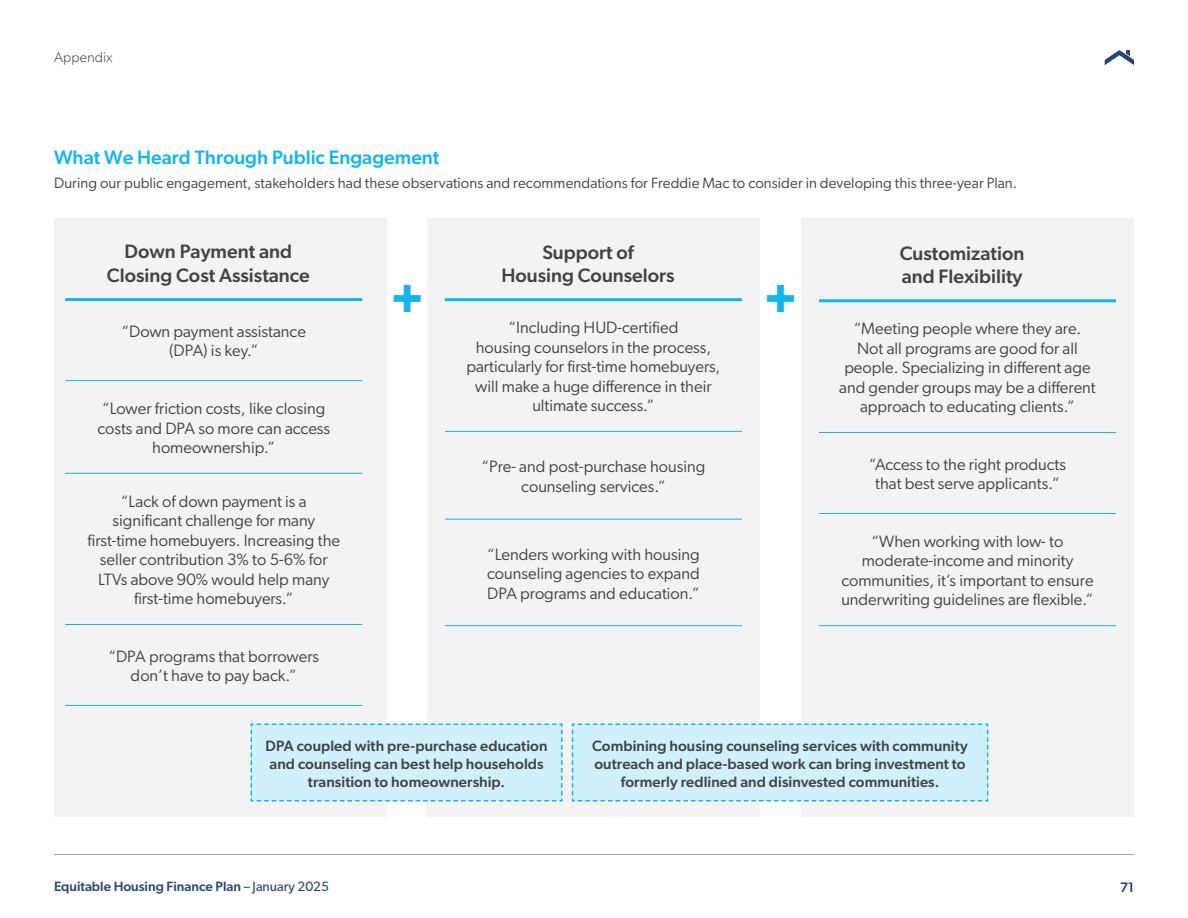
<style>
.page{position:relative;width:1188px;height:918px;background:#fff}
.page>*{position:absolute;margin:0;border:0;box-sizing:border-box;transform-origin:0 0}
.t1{font:27px "SS Standard";color:#11b6f1}
.t2{font:500 19.5px/23.4px "Gibson";color:#434343;text-align:center}
.t3{font:500 19.5px "Gibson";color:#11b6f1}
.t4{font:16.5px/19.5px "Gibson";color:#434343;text-align:center}
.t5{font:500 15px/18px "Gibson";letter-spacing:.005em;color:#434343;text-align:center}
.t6{font:15px "Gibson";letter-spacing:.005em;color:#434343}
.t7{font:300 14.25px "Gibson";letter-spacing:.01em;color:#434343}
.t8{font:500 13.5px "Gibson";color:#25457c}
.t9{font:13.5px "Gibson";color:#25457c}
.s1{font-weight:400}
</style>
<div class="page">
<hr style="left:54px;top:854px;width:1080px;height:1px;background:#a0a0a0">
<svg style="left:1105px;top:50px;width:29px;height:15px"></svg>
<div style="left:54px;top:218px;width:333px;height:599px;background:#f3f3f3"></div>
<div style="left:428px;top:218px;width:332px;height:599px;background:#f3f3f3"></div>
<div style="left:801px;top:218px;width:333px;height:599px;background:#f3f3f3"></div>
<hr style="left:65px;top:298px;width:297px;height:3px;background:#11b6f1">
<hr style="left:65px;top:380px;width:297px;height:1px;background:#11b6f1">
<hr style="left:65px;top:473px;width:297px;height:1px;background:#11b6f1">
<hr style="left:65px;top:624px;width:297px;height:1px;background:#11b6f1">
<hr style="left:65px;top:705px;width:297px;height:1px;background:#11b6f1">
<hr style="left:445px;top:298px;width:297px;height:3px;background:#11b6f1">
<hr style="left:445px;top:431px;width:297px;height:1px;background:#11b6f1">
<hr style="left:445px;top:519px;width:297px;height:1px;background:#11b6f1">
<hr style="left:445px;top:625px;width:297px;height:1px;background:#11b6f1">
<hr style="left:819px;top:299px;width:297px;height:3px;background:#11b6f1">
<hr style="left:819px;top:432px;width:297px;height:1px;background:#11b6f1">
<hr style="left:819px;top:513px;width:297px;height:1px;background:#11b6f1">
<hr style="left:819px;top:625px;width:297px;height:1px;background:#11b6f1">
<div style="left:250px;top:723px;width:313px;height:79px;background:#cff0fc"></div>
<div style="left:571px;top:723px;width:418px;height:79px;background:#cff0fc"></div>
<p class="t7" style="left:54px;top:48px;width:60px">Appendix</p>
<p class="t3" style="left:54px;top:146px;width:387px">What We Heard Through Public Engagement</p>
<p class="t6" style="left:54px;top:174px;width:965px">During our public engagement, stakeholders had these observations and recommendations for Freddie Mac to consider in developing this three-year Plan.</p>
<p class="t2" style="left:107px;top:240px;width:204px">Down Payment and<br>Closing Cost Assistance</p>
<p class="t4" style="left:121px;top:321px;width:186px">“Down payment assistance (DPA) is key.”</p>
<p class="t4" style="left:97px;top:398px;width:234px">“Lower friction costs, like closing costs and DPA so more can access homeownership.”</p>
<p class="t4" style="left:87px;top:491px;width:254px">“Lack of down payment is a significant challenge for many first-time homebuyers. Increasing the seller contribution 3% to 5-6% for<br>LTVs above 90% would help many first-time homebuyers.”</p>
<p class="t4" style="left:108px;top:646px;width:212px">“DPA programs that borrowers don’t have to pay back.”</p>
<p class="t2" style="left:501px;top:240px;width:175px">Support of<br>Housing Counselors</p>
<p class="t4" style="left:466px;top:317px;width:256px">“Including HUD-certified<br>housing counselors in the process, particularly for first-time homebuyers, will make a huge difference in their ultimate success.”</p>
<h1 class="t1" style="left:394px;top:285px;width:28px">+</h1>
<h1 class="t1" style="left:767px;top:285px;width:28px">+</h1>
<p class="t4" style="left:482px;top:456px;width:225px">“Pre- and post-purchase housing counseling services.”</p>
<p class="t4" style="left:487px;top:544px;width:214px;text-align:justify">“Lenders working with housing counseling agencies to expand DPA programs and education.”</p>
<p class="t2" style="left:900px;top:241px;width:126px;text-align:left">Customization and Flexibility</p>
<p class="t4" style="left:839px;top:319px;width:258px">“Meeting people where they are.<br>Not all programs are good for all people. Specializing in different age and gender groups may be a different approach to educating clients.”</p>
<p class="t4" style="left:869px;top:454px;width:199px">“Access to the right products that best serve applicants.”</p>
<p class="t4" style="left:841px;top:531px;width:254px">“When working with low- to moderate-income and minority communities, it’s important to ensure underwriting guidelines are flexible.”</p>
<p class="t5" style="left:266px;top:736px;width:283px">DPA coupled with pre-purchase education and counseling can best help households transition to homeownership.</p>
<p class="t5" style="left:592px;top:736px;width:377px">Combining housing counseling services with community outreach and place-based work can bring investment to formerly redlined and disinvested communities.</p>
<p class="t8" style="left:54px;top:879px;width:277px">Equitable Housing Finance Plan <span class="s1">– January 2025</span></p>
<p class="t9" style="left:1120px;top:879px;width:15px">71</p>
</div>
